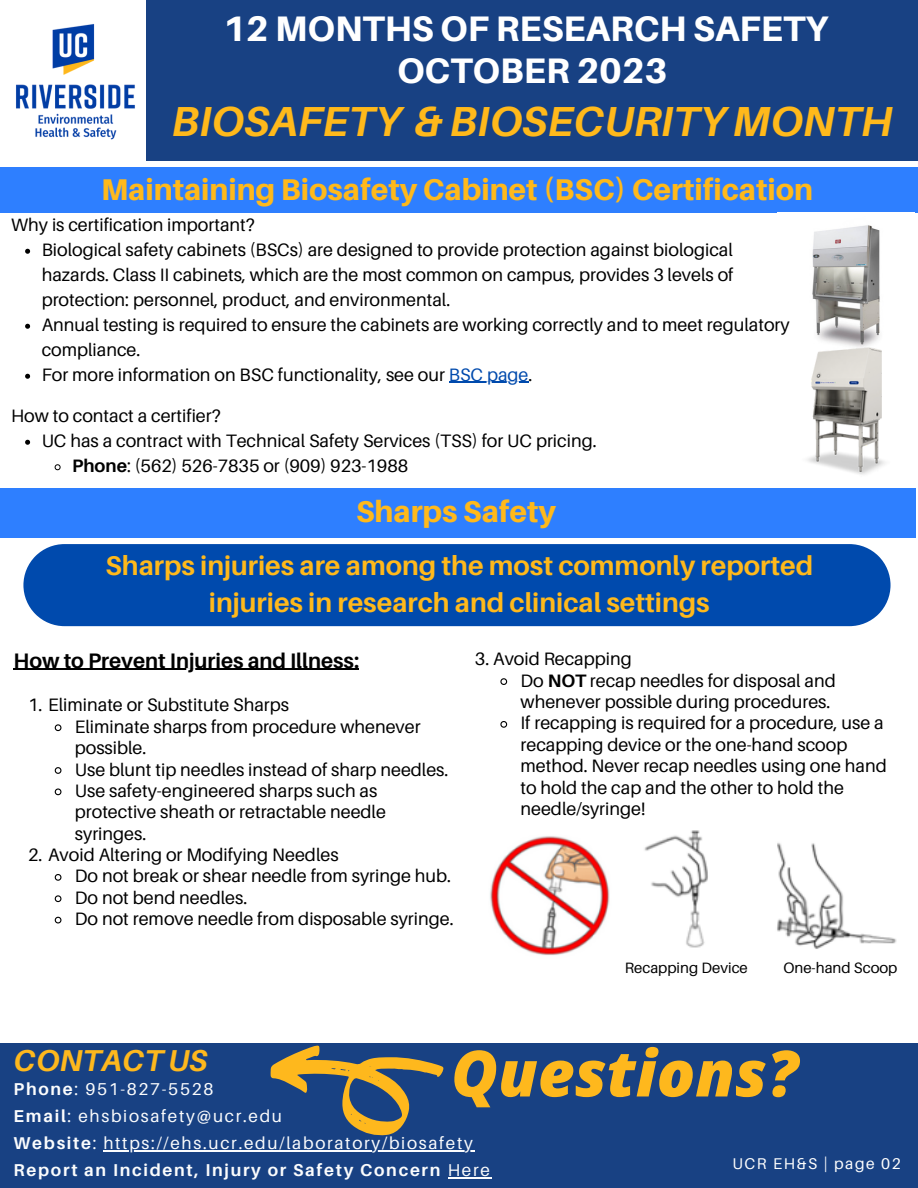
<style>
.page{position:relative;width:918px;height:1188px;background:#fff}
.page>*{position:absolute;margin:0;border:0;box-sizing:border-box;transform-origin:0 0}
.t1{font:italic 800 63.75px "Open Sans";color:#feb81d}
.t2{font:italic 700 42px "Aileron";color:#ffb91b}
.t3{font:800 35.55px "Aileron";color:#fff}
.t4{font:italic 700 30.3px "Aileron";color:#feb81d}
.t5{font:800 30px "Aileron";color:#ffb91b}
.t6{font:700 27px/37.2px "Aileron";color:#ffb91b;text-align:center}
.t7{font:700 21px "Aileron";color:#000}
.t8{font:18px/21.3px "Aileron";color:#000}
.t9{font:17.1px "Aileron";letter-spacing:.1em;color:#fbfcfd}
.t10{font:700 17.1px "Aileron";letter-spacing:.1em;color:#fbfcfd}
.t11{font:15.6px "Aileron";letter-spacing:.1em;color:#fff}
.t12{font:15px "Aileron";color:#000}
.s1{color:#004aad}
.s2{font-weight:700}
.s3{font-weight:400}
</style>
<div class="page">
<div style="left:0;top:1043px;width:918px;height:145px;background:#184183"></div>
<div style="left:147px;top:0;width:771px;height:160px;background:#184183"></div>
<div style="left:0;top:167px;width:918px;height:45px;background:#2e7fff"></div>
<img style="left:16px;top:24px;width:119px;height:116px">
<hr style="left:103px;top:1150px;width:372px;height:1px;background:#fbfcfd">
<div style="left:0;top:488px;width:915px;height:49px;background:#2e7fff"></div>
<img style="left:812px;top:225px;width:68px;height:122px">
<img style="left:807px;top:347px;width:78px;height:128px">
<div style="left:23px;top:544px;width:868px;height:82px;background:#004aad"></div>
<svg style="left:25px;top:249px;width:5px;height:5px"></svg>
<svg style="left:25px;top:324px;width:5px;height:5px"></svg>
<svg style="left:25px;top:374px;width:5px;height:5px"></svg>
<hr style="left:449px;top:382px;width:80px;height:1px;background:#004aad">
<svg style="left:25px;top:440px;width:5px;height:5px"></svg>
<svg style="left:54px;top:464px;width:7px;height:7px"></svg>
<img style="left:490px;top:836px;width:120px;height:119px">
<img style="left:644px;top:830px;width:253px;height:119px">
<svg style="left:54px;top:724px;width:8px;height:8px"></svg>
<svg style="left:54px;top:767px;width:8px;height:7px"></svg>
<svg style="left:54px;top:788px;width:8px;height:8px"></svg>
<svg style="left:54px;top:874px;width:8px;height:7px"></svg>
<svg style="left:54px;top:895px;width:8px;height:8px"></svg>
<svg style="left:54px;top:916px;width:8px;height:8px"></svg>
<hr style="left:14px;top:669px;width:345px;height:1px;background:#000">
<svg style="left:500px;top:678px;width:8px;height:7px"></svg>
<svg style="left:500px;top:721px;width:8px;height:7px"></svg>
<img style="left:147px;top:1045px;width:345px;height:134px">
<p class="t3" style="left:223px;top:7px;width:607px">12 MONTHS OF RESEARCH SAFETY</p>
<p class="t3" style="left:397px;top:48px;width:272px">OCTOBER 2023</p>
<p class="t2" style="left:172px;top:95px;width:722px">BIOSAFETY &amp; BIOSECURITY MONTH</p>
<p class="t5" style="left:101px;top:171px;width:713px">Maintaining Biosafety Cabinet (BSC) Certification</p>
<p class="t8" style="left:11px;top:213px;width:245px">Why is certification important?</p>
<p class="t8" style="left:42px;top:237px;width:693px;line-height:25px;text-align:justify">Biological safety cabinets (BSCs) are designed to provide protection against biological hazards. Class II cabinets, which are the most common on campus, provides 3 levels of protection: personnel, product, and environmental.</p>
<p class="t8" style="left:42px;top:312px;width:750px;line-height:25px">Annual testing is required to ensure the cabinets are working correctly and to meet regulatory compliance.</p>
<p class="t8" style="left:42px;top:363px;width:492px">For more information on BSC functionality, see our <span class="s1">BSC page</span>.</p>
<p class="t8" style="left:11px;top:404px;width:211px">How to contact a certifier?</p>
<p class="t8" style="left:42px;top:429px;width:557px">UC has a contract with Technical Safety Services (TSS) for UC pricing.</p>
<p class="t8" style="left:72px;top:454px;width:337px"><span class="s2">Phone</span>: (562) 526-7835 or (909) 923-1988</p>
<p class="t5" style="left:356px;top:493px;width:202px">Sharps Safety</p>
<p class="t6" style="left:106px;top:547px;width:709px">Sharps injuries are among the most commonly reported injuries in research and clinical settings</p>
<p class="t7" style="left:14px;top:647px;width:347px">How to Prevent Injuries and Illness:</p>
<p class="t8" style="left:475px;top:648px;width:158px">3. Avoid Recapping</p>
<p class="t8" style="left:521px;top:669px;width:317px">Do <span class="s2">NOT</span> recap needles for disposal and whenever possible during procedures.</p>
<p class="t8" style="left:521px;top:712px;width:368px">If recapping is required for a procedure, use a recapping device or the one-hand scoop method. Never recap needles using one hand to hold the cap and the other to hold the needle/syringe!</p>
<p class="t8" style="left:28px;top:694px;width:263px">1. Eliminate or Substitute Sharps</p>
<p class="t8" style="left:75px;top:715px;width:347px">Eliminate sharps from procedure whenever possible.</p>
<p class="t8" style="left:75px;top:758px;width:375px">Use blunt tip needles instead of sharp needles.</p>
<p class="t8" style="left:75px;top:780px;width:313px">Use safety-engineered sharps such as protective sheath or retractable needle syringes.</p>
<p class="t8" style="left:28px;top:844px;width:312px">2. Avoid Altering or Modifying Needles</p>
<p class="t8" style="left:75px;top:865px;width:378px">Do not break or shear needle from syringe hub.</p>
<p class="t8" style="left:75px;top:886px;width:174px">Do not bend needles.</p>
<p class="t8" style="left:75px;top:908px;width:380px">Do not remove needle from disposable syringe.</p>
<p class="t12" style="left:625px;top:959px;width:124px">Recapping Device</p>
<p class="t12" style="left:783px;top:959px;width:115px">One-hand Scoop</p>
<p class="t1" style="left:451px;top:1028px;width:348px">Questions?</p>
<p class="t4" style="left:14px;top:1041px;width:195px">CONTACT US</p>
<p class="t9" style="left:14px;top:1078px;width:201px"><span class="s2">Phone</span>: 951-827-5528</p>
<p class="t9" style="left:14px;top:1105px;width:270px"><span class="s2">Email</span>: ehsbiosafety@ucr.edu</p>
<p class="t9" style="left:14px;top:1132px;width:461px"><span class="s2">Website</span>: https://ehs.ucr.edu/laboratory/biosafety</p>
<p class="t10" style="left:14px;top:1159px;width:478px">Report an Incident, Injury or Safety Concern <span class="s3">Here</span></p>
<p class="t11" style="left:732px;top:1154px;width:170px">UCR EH&amp;S | page 02</p>
</div>
